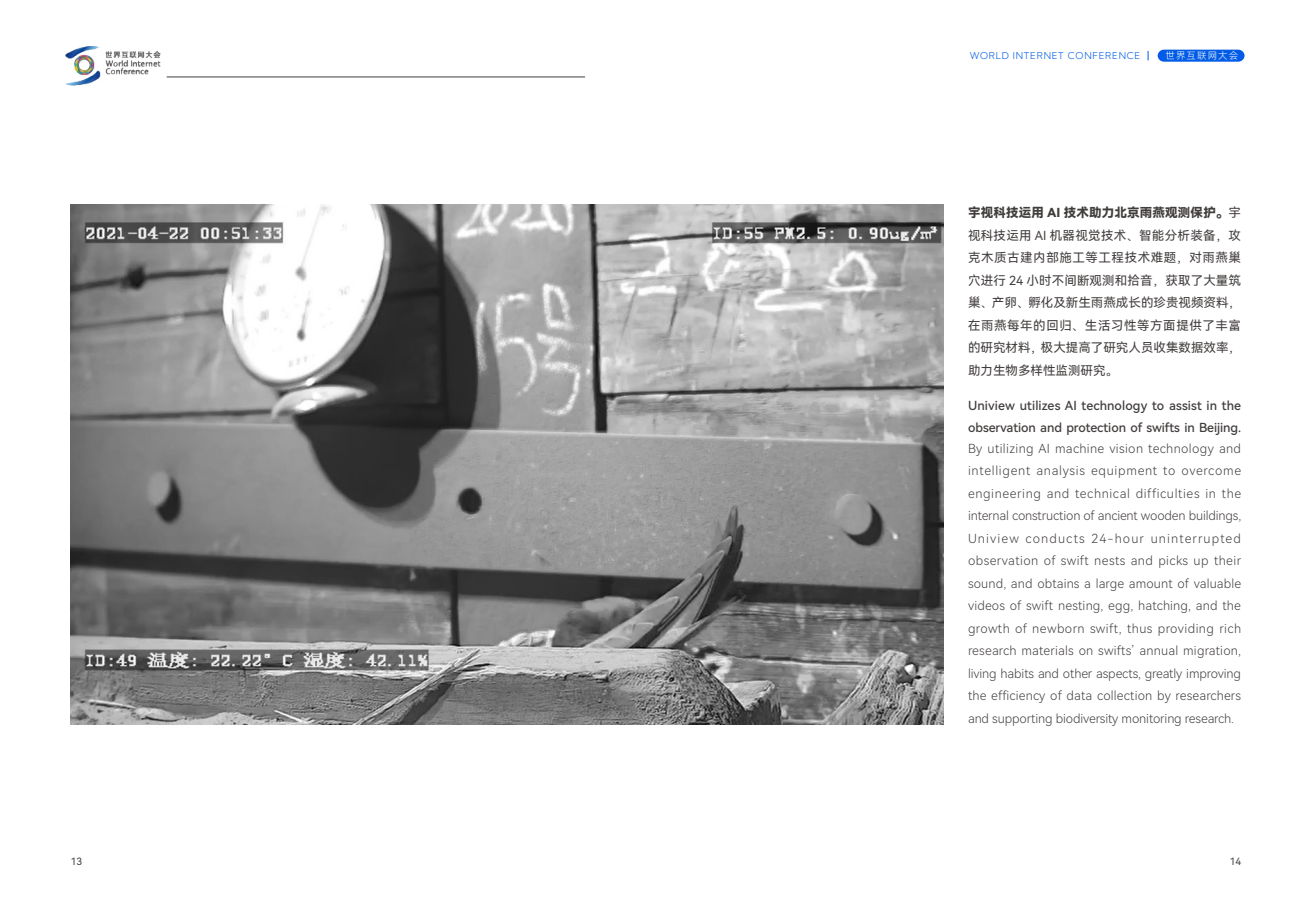
<style>
.page{position:relative;width:1312px;height:922px;background:#fff}
.page>*{position:absolute;margin:0;border:0;box-sizing:border-box;transform-origin:0 0}
.t1{font:12.5px/22.5px "Harmony OS Sans SC Light";letter-spacing:-.01em;color:#413d3c;text-align:justify}
.t2{font:12.5px/22.5px "Harmony OS Sans SC";color:#413d3c;text-align:justify}
.t3{font:12.5px/22.5px "Harmony OS Sans SC Medium";color:#413d3c}
.t4{font:12.5px "Harmony OS Sans SC Black";letter-spacing:.015em;color:#413d3c}
.t5{font:10px "Harmony OS Sans SC";color:#413d3c}
.t6{font:300 9.38px "Kumbh Sans";letter-spacing:.08em;color:#005ce6}
.t7{font:9.38px "Harmony OS Sans SC Light";letter-spacing:.12em;color:#fff}
.s1{font-family:"Harmony OS Sans SC"}
</style>
<div class="page">
<svg style="left:1157px;top:50px;width:87px;height:12px"></svg>
<img style="left:66px;top:46px;width:94px;height:40px">
<hr style="left:167px;top:77px;width:418px;height:1px;background:#413d3c">
<img style="left:71px;top:204px;width:872px;height:520px">
<p class="t6" style="left:969px;top:51px;width:172px">WORLD INTERNET CONFERENCE</p>
<p class="t7" style="left:1165px;top:49px;width:74px">世界互联网大会</p>
<p class="t4" style="left:967px;top:204px;width:274px">宇视科技运用 AI 技术助力北京雨燕观测保护。<span class="s1">宇</span></p>
<p class="t2" style="left:967px;top:224px;width:274px">视科技运用 AI 机器视觉技术、智能分析装备，攻克木质古建内部施工等工程技术难题，对雨燕巢穴进行 24 小时不间断观测和拾音，获取了大量筑巢、产卵、孵化及新生雨燕成长的珍贵视频资料，在雨燕每年的回归、生活习性等方面提供了丰富的研究材料，极大提高了研究人员收集数据效率，助力生物多样性监测研究。</p>
<p class="t3" style="left:967px;top:393px;width:274px">Uniview utilizes AI technology to assist in the observation and protection of swifts in Beijing.</p>
<p class="t1" style="left:967px;top:436px;width:274px">By utilizing AI machine vision technology and intelligent analysis equipment to overcome engineering and technical difficulties in the internal construction of ancient wooden buildings, Uniview conducts 24-hour uninterrupted observation of swift nests and picks up their sound, and obtains a large amount of valuable videos of swift nesting, egg, hatching, and the growth of newborn swift, thus providing rich research materials on swifts’ annual migration, living habits and other aspects, greatly improving the efficiency of data collection by researchers and supporting biodiversity monitoring research.</p>
<p class="t5" style="left:71px;top:854px;width:13px">13</p>
<p class="t5" style="left:1229px;top:854px;width:13px">14</p>
</div>
